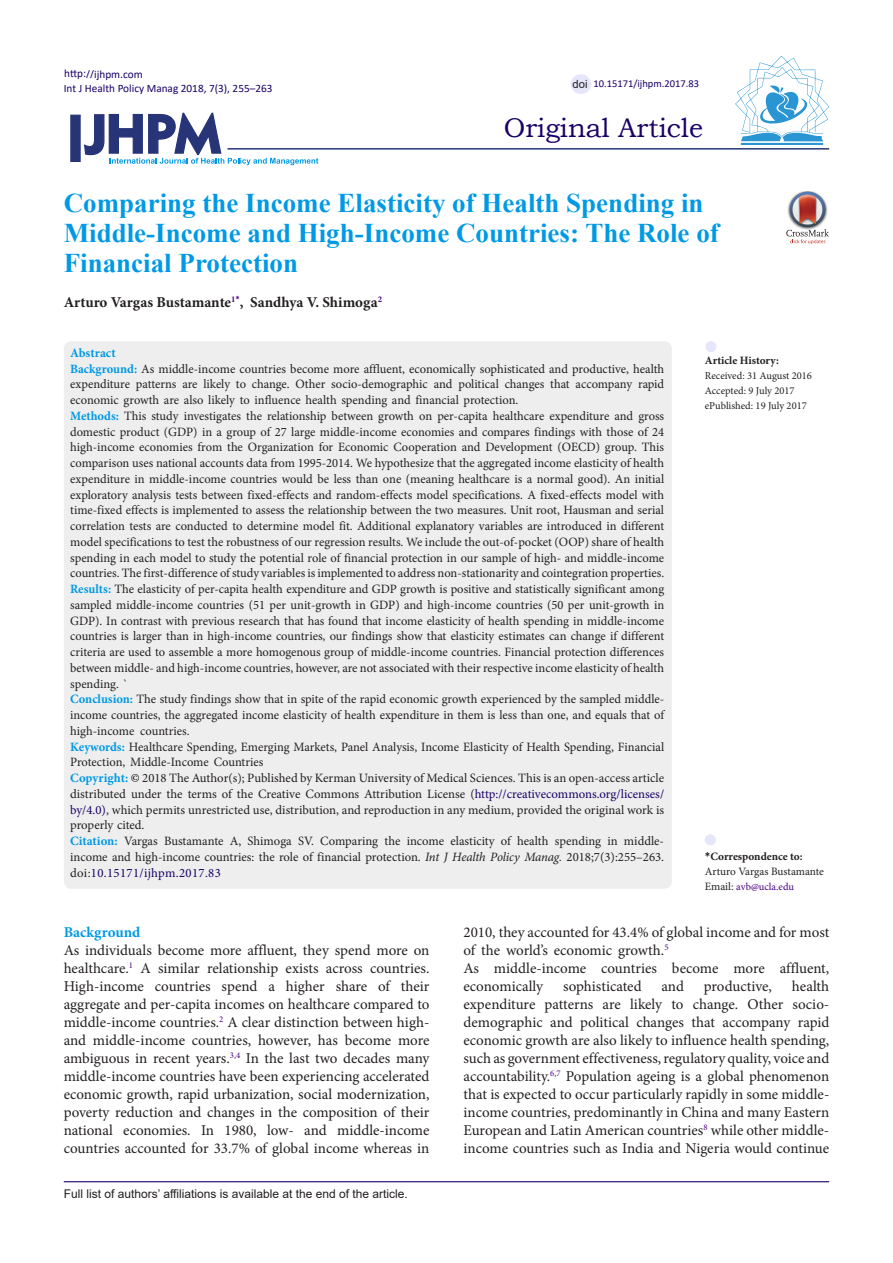
<style>
.page{position:relative;width:893px;height:1263px;background:#fff}
.page>*{position:absolute;margin:0;border:0;box-sizing:border-box;transform-origin:0 0}
.Default{font:700 27px/30px "Times New Roman";color:#0099e5}
.t1{font:27px "Bookman Old Style";color:#190066}
.t2{font:15px/18px "Minion Pro";color:#231f20;text-align:justify}
.Default-2{font:700 15px "Minion Pro";color:#231f20}
.t3{font:700 15px "Minion Pro";color:#0099e5}
.Default-3{font:12.75px/15.8px "Minion Pro";color:#231f20;text-align:justify}
.Default-4{font:700 12.75px "Minion Pro";color:#0099e5}
.t4{font:12px "Arial";color:#231f20}
.t5{font:11.25px "Calibri";color:#190066}
.t6{font:700 11.25px "Minion Pro";color:#231f20}
.t7{font:11.25px "Minion Pro";letter-spacing:-.005em;color:#231f20}
.t8{font:11.25px "Arial";color:#231f20}
.t9{font:10.5px "Minion Pro";color:#231f20}
.t10{font:10.5px "Calibri";color:#190066}
.t11{font:10.5px "Minion Pro";color:#4b0082}
.s1{font-weight:700;color:#0099e5}
.s2{color:#000}
.s3{color:#190066}
.s4{font-style:italic}
.s5{font-family:"Calibri"}
.s6{font-size:11.25px;color:#231f20}
</style>
<div class="page">
<svg style="left:84px;top:112px;width:234px;height:53px"></svg>
<div style="left:70px;top:115px;width:11px;height:47px;background:#273578;border:1px solid #273578"></div>
<hr style="left:227px;top:148px;width:602px;height:2px;background:#273578">
<div style="left:64px;top:341px;width:608px;height:548px;background:#eee;border-radius:8px"></div>
<div style="left:705px;top:834px;width:11px;height:11px;background:#e6e6fa;border-radius:50%"></div>
<div style="left:705px;top:341px;width:11px;height:11px;background:#e6e6fa;border-radius:50%"></div>
<hr style="left:64px;top:1181px;width:765px;height:1px;background:#190066">
<hr style="left:741px;top:143px;width:82px;height:2px;background:#2995d2">
<svg style="left:735px;top:56px;width:94px;height:85px"></svg>
<div style="left:571px;top:74px;width:20px;height:20px;background:#e6e6fa;border-radius:50%"></div>
<img style="left:801px;top:191px;width:13px;height:1px">
<svg style="left:786px;top:192px;width:43px;height:52px"></svg>
<p class="t5" style="left:64px;top:66px;width:80px">http://ijhpm.com</p>
<p class="t5" style="left:64px;top:81px;width:210px">Int J Health Policy Manag 2018, 7(3), 255–263</p>
<p class="t8" style="left:573px;top:76px;width:17px">doi</p>
<p class="t10" style="left:593px;top:76px;width:107px">10.15171/ijhpm.2017.83</p>
<p class="t1" style="left:504px;top:110px;width:201px">Original Article</p>
<p class="Default" style="left:64px;top:188px;width:656px">Comparing the Income Elasticity of Health Spending in<br>Middle-Income and High-Income Countries: The Role of<br>Financial Protection</p>
<p class="Default-2" style="left:64px;top:292px;width:320px">Arturo Vargas Bustamante<sup>1</sup><sup>*</sup>, Sandhya V. Shimoga<sup>2</sup></p>
<p class="Default-4" style="left:70px;top:344px;width:47px">Abstract</p>
<p class="Default-3" style="left:70px;top:361px;width:596px"><span class="s1">Background:</span> As middle-income countries become more affluent, economically sophisticated and productive, health expenditure patterns are likely to change. Other socio-demographic and political changes that accompany rapid economic growth are also likely to influence health spending and financial protection.</p>
<p class="Default-3" style="left:70px;top:408px;width:596px"><span class="s1">Methods:</span> This study investigates the relationship between growth on per-capita healthcare expenditure and gross domestic product (GDP) in a group of 27 large middle-income economies and compares findings with those of 24 high-income economies from the Organization for Economic Cooperation and Development (OECD) group. This comparison uses national accounts data from 1995-2014. We hypothesize that the aggregated income elasticity of health expenditure in middle-income countries would be less than one (meaning healthcare is a normal good). An initial exploratory analysis tests between fixed-effects and random-effects model specifications. A fixed-effects model with time-fixed effects is implemented to assess the relationship between the two measures. Unit root, Hausman and serial correlation tests are conducted to determine model fit. Additional explanatory variables are introduced in different model specifications to test the robustness of our regression results. We include the out-of-pocket (OOP) share of health spending in each model to study the potential role of financial protection in our sample of high- and middle-income countries. The first-difference of study variables is implemented to address non-stationarity and cointegration properties.</p>
<p class="Default-3" style="left:70px;top:581px;width:596px"><span class="s1">Results:</span> The elasticity of per-capita health expenditure and GDP growth is positive and statistically significant among sampled middle-income countries (51 per unit-growth in GDP) and high-income countries (50 per unit-growth in GDP). In contrast with previous research that has found that income elasticity of health spending in middle-income countries is larger than in high-income countries, our findings show that elasticity estimates can change if different criteria are used to assemble a more homogenous group of middle-income countries. Financial protection differences between middle- and high-income countries, however, are not associated with their respective income elasticity of health spending. `</p>
<p class="Default-3" style="left:70px;top:691px;width:596px"><span class="s1">Conclusion:</span> The study findings show that in spite of the rapid economic growth experienced by the sampled middle&shy;income countries, the aggregated income elasticity of health expenditure in them is less than one, and equals that of high-income countries.</p>
<p class="Default-3" style="left:70px;top:739px;width:596px"><span class="s1">Keywords:</span> Healthcare Spending, Emerging Markets, Panel Analysis, Income Elasticity of Health Spending, Financial<br>Protection, Middle-Income Countries</p>
<p class="Default-3" style="left:70px;top:770px;width:596px"><span class="s1">Copyright:</span> <span class="s2">©</span> 2018 The Author(s); Published by Kerman University of Medical Sciences. This is an open-access article distributed under the terms of the Creative Commons Attribution License (<span class="s3">http://creativecommons.org/licenses/ by/4.0)</span>, which permits unrestricted use, distribution, and reproduction in any medium, provided the original work is properly cited.</p>
<p class="Default-3" style="left:70px;top:833px;width:596px"><span class="s1">Citation:</span> Vargas Bustamante A, Shimoga SV. Comparing the income elasticity of health spending in middle&shy;income and high-income countries: the role of financial protection. <span class="s4">Int J Health Policy Manag.</span> 2018;7(3):255–263. doi:<span class="s3">10.15171/ijhpm.2017.83</span></p>
<p class="t6" style="left:705px;top:352px;width:76px">Article History:</p>
<p class="t9" style="left:705px;top:369px;width:109px">Received: 31 August 2016</p>
<p class="t9" style="left:705px;top:384px;width:91px">Accepted: 9 July 2017</p>
<p class="t9" style="left:705px;top:399px;width:103px">ePublished: 19 July 2017</p>
<p class="t6" style="left:705px;top:849px;width:99px"><span class="s5">*</span>Correspondence to:</p>
<p class="t7" style="left:705px;top:864px;width:121px">Arturo Vargas Bustamante</p>
<p class="t11" style="left:705px;top:880px;width:91px"><span class="s6">Email:</span> avb@ucla.edu</p>
<p class="t3" style="left:64px;top:921px;width:78px">Background</p>
<p class="t2" style="left:64px;top:941px;width:367px">As individuals become more affluent, they spend more on healthcare.<sup>1</sup> A similar relationship exists across countries.<br>High-income countries spend a higher share of their aggregate and per-capita incomes on healthcare compared to middle-income countries.<sup>2</sup> A clear distinction between high&shy;and middle-income countries, however, has become more ambiguous in recent years.<sup>3</sup><sup>,</sup><sup>4</sup> In the last two decades many middle-income countries have been experiencing accelerated economic growth, rapid urbanization, social modernization, poverty reduction and changes in the composition of their national economies. In 1980, low- and middle-income countries accounted for 33.7% of global income whereas in</p>
<p class="t4" style="left:64px;top:1185px;width:346px">Full list of authors’ affiliations is available at the end of the article.</p>
<p class="t2" style="left:463px;top:923px;width:367px">2010, they accounted for 43.4% of global income and for most of the world’s economic growth.<sup>5</sup></p>
<p class="t2" style="left:463px;top:959px;width:367px">As middle-income countries become more affluent, economically</p>
<p class="t2" style="left:463px;top:977px;width:367px;text-indent:328px">health expenditure patterns are likely to change. Other socio&shy;demographic and political changes that accompany rapid economic growth are also likely to influence health spending, such as government effectiveness, regulatory quality, voice and accountability.<sup>6</sup><sup>,</sup><sup>7</sup> Population ageing is a global phenomenon that is expected to occur particularly rapidly in some middle&shy;income countries, predominantly in China and many Eastern European and Latin American countries<sup>8</sup> while other middle&shy;income countries such as India and Nigeria would continue</p>
<p class="t2" style="left:563px;top:977px;width:80px">sophisticated</p>
<p class="t2" style="left:661px;top:977px;width:24px">and</p>
<p class="t2" style="left:704px;top:977px;width:70px">productive,</p>
</div>
